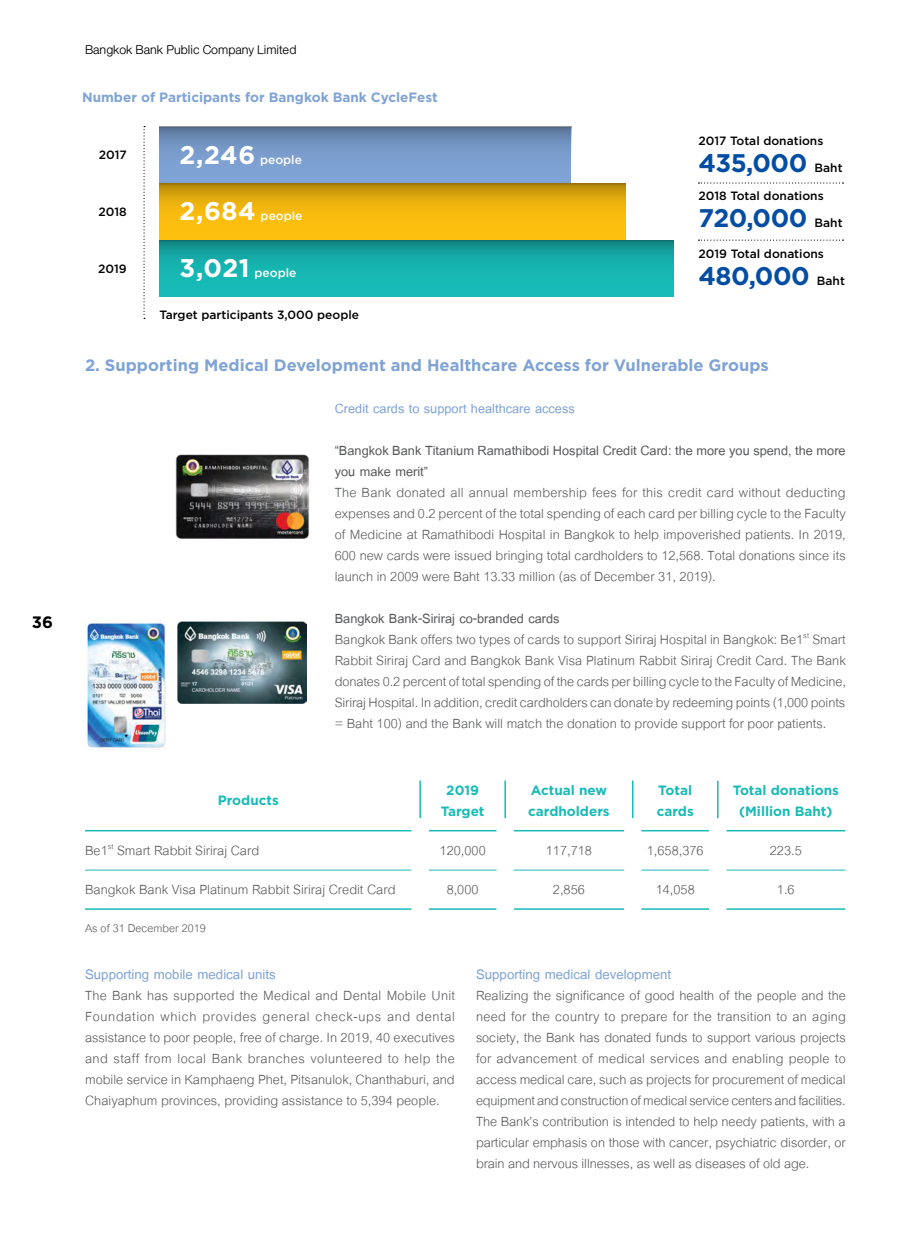
<style>
.page{position:relative;width:918px;height:1242px;background:#fff}
.page>*{position:absolute;margin:0;border:0;box-sizing:border-box;transform-origin:0 0}
.t1{font:700 25.5px "Gotham";letter-spacing:-.02em;color:#034ea2}
.Basic_13_5{font:700 20.25px "Cordia New";color:#7fa3d5}
.Basic__No_Space_Befo{font:19.5px/21px "Cordia New";color:#58595b;text-align:justify}
.t2{font:700 19.5px/21px "Cordia New";color:#58595b}
.Table__Base{font:19.5px "Cordia New";color:#58595b}
.Table_Centre{font:19.5px "Cordia New";color:#58595b}
.t3{font:700 19.5px "Cordia New";color:#7fa3d5}
.t4{font:18px "DB Helvethaica X 45 Li";color:#000}
.Heading{font:700 16.5px "Gotham";color:#7fa3d5}
.Table_Note{font:16.5px "Cordia New";color:#58595b}
.t5{font:700 16.5px "Gotham";color:#000}
.Table_Header_Centre{font:700 13.5px/21px "Gotham";color:#18bbb7;text-align:center}
.t6{font:700 13.5px "Gotham";color:#7fa3d5}
.t7{font:500 12px "Gotham";color:#000}
.t8{font:500 12px "Gotham";color:#fff}
.s1{font-weight:700;font-size:25.5px}
.s2{font-weight:500;font-size:12px;color:#000}
</style>
<div class="page">
<hr style="left:85px;top:830px;width:327px;height:1px;background:#18bbb7">
<hr style="left:429px;top:830px;width:68px;height:1px;background:#18bbb7">
<hr style="left:514px;top:830px;width:110px;height:1px;background:#18bbb7">
<hr style="left:641px;top:830px;width:68px;height:1px;background:#18bbb7">
<hr style="left:726px;top:830px;width:119px;height:1px;background:#18bbb7">
<hr style="left:85px;top:870px;width:327px;height:1px;background:#18bbb7">
<hr style="left:429px;top:870px;width:68px;height:1px;background:#18bbb7">
<hr style="left:514px;top:870px;width:110px;height:1px;background:#18bbb7">
<hr style="left:641px;top:870px;width:68px;height:1px;background:#18bbb7">
<hr style="left:726px;top:870px;width:119px;height:1px;background:#18bbb7">
<hr style="left:85px;top:908px;width:327px;height:2px;background:#18bbb7">
<hr style="left:429px;top:908px;width:68px;height:2px;background:#18bbb7">
<hr style="left:514px;top:908px;width:110px;height:2px;background:#18bbb7">
<hr style="left:641px;top:908px;width:68px;height:2px;background:#18bbb7">
<hr style="left:726px;top:908px;width:119px;height:2px;background:#18bbb7">
<hr style="left:419px;top:781px;width:2px;height:37px;background:#18bbb7">
<hr style="left:504px;top:781px;width:2px;height:37px;background:#18bbb7">
<hr style="left:632px;top:781px;width:2px;height:37px;background:#18bbb7">
<hr style="left:717px;top:781px;width:2px;height:37px;background:#18bbb7">
<svg style="left:143px;top:126px;width:2px;height:193px"></svg>
<svg style="left:159px;top:127px;width:412px;height:56px;background:#7596c5"></svg>
<svg style="left:159px;top:183px;width:467px;height:57px;background:#e9b00d"></svg>
<svg style="left:159px;top:240px;width:515px;height:57px;background:#15aca8"></svg>
<svg style="left:698px;top:240px;width:146px;height:1px"></svg>
<svg style="left:698px;top:182px;width:146px;height:2px"></svg>
<img style="left:175px;top:454px;width:135px;height:85px">
<img style="left:177px;top:622px;width:130px;height:82px">
<img style="left:85px;top:622px;width:81px;height:126px">
<p class="t5" style="left:32px;top:613px;width:23px">36</p>
<p class="t4" style="left:85px;top:40px;width:213px">Bangkok Bank Public Company Limited</p>
<p class="t6" style="left:82px;top:89px;width:357px">Number of Participants for Bangkok Bank CycleFest</p>
<p class="t7" style="left:99px;top:148px;width:30px">2017</p>
<p class="t7" style="left:99px;top:205px;width:30px">2018</p>
<p class="t7" style="left:98px;top:262px;width:30px">2019</p>
<p class="t8" style="left:180px;top:153px;width:124px"><span class="s1">2,246</span> people</p>
<p class="t8" style="left:180px;top:209px;width:124px"><span class="s1">2,684</span> people</p>
<p class="t8" style="left:180px;top:266px;width:118px"><span class="s1">3,021</span> people</p>
<p class="t7" style="left:159px;top:308px;width:201px">Target participants 3,000 people</p>
<p class="t7" style="left:698px;top:134px;width:126px">2017 Total donations</p>
<h1 class="t1" style="left:698px;top:148px;width:146px">435,000 <span class="s2">Baht</span></h1>
<p class="t7" style="left:698px;top:189px;width:127px">2018 Total donations</p>
<h1 class="t1" style="left:698px;top:204px;width:146px">720,000 <span class="s2">Baht</span></h1>
<p class="t7" style="left:698px;top:247px;width:127px">2019 Total donations</p>
<h1 class="t1" style="left:698px;top:262px;width:148px">480,000 <span class="s2">Baht</span></h1>
<p class="Heading" style="left:85px;top:356px;width:685px">2. Supporting Medical Development and Healthcare Access for Vulnerable Groups</p>
<p class="t3" style="left:335px;top:397px;width:242px">Credit cards to support healthcare access</p>
<p class="t2" style="left:335px;top:440px;width:513px">“Bangkok Bank Titanium Ramathibodi Hospital Credit Card: the more you spend, the more you make merit”</p>
<p class="Basic__No_Space_Befo" style="left:335px;top:481px;width:513px">The Bank donated all annual membership fees for this credit card without deducting expenses and 0.2 percent of the total spending of each card per billing cycle to the Faculty of Medicine at Ramathibodi Hospital in Bangkok to help impoverished patients. In 2019, 600 new cards were issued bringing total cardholders to 12,568. Total donations since its launch in 2009 were Baht 13.33 million (as of December 31, 2019).</p>
<p class="t2" style="left:335px;top:608px;width:226px">Bangkok Bank-Siriraj co-branded cards</p>
<p class="Basic__No_Space_Befo" style="left:335px;top:628px;width:513px">Bangkok Bank offers two types of cards to support Siriraj Hospital in Bangkok: Be1<sup>st</sup> Smart Rabbit Siriraj Card and Bangkok Bank Visa Platinum Rabbit Siriraj Credit Card. The Bank donates 0.2 percent of total spending of the cards per billing cycle to the Faculty of Medicine, Siriraj Hospital. In addition, credit cardholders can donate by redeeming points (1,000 points = Baht 100) and the Bank will match the donation to provide support for poor patients.</p>
<p class="Table_Header_Centre" style="left:218px;top:790px;width:63px">Products</p>
<p class="Table_Header_Centre" style="left:441px;top:779px;width:45px">2019<br>Target</p>
<p class="Table_Header_Centre" style="left:528px;top:779px;width:83px;text-align:left">Actual new cardholders</p>
<p class="Table_Header_Centre" style="left:657px;top:779px;width:39px;text-align:left">Total cards</p>
<p class="Table_Header_Centre" style="left:733px;top:779px;width:108px">Total donations (Million Baht)</p>
<p class="Table__Base" style="left:85px;top:838px;width:176px">Be1<sup>st</sup> Smart Rabbit Siriraj Card</p>
<p class="Table_Centre" style="left:440px;top:838px;width:48px">120,000</p>
<p class="Table_Centre" style="left:546px;top:838px;width:48px">117,718</p>
<p class="Table_Centre" style="left:647px;top:838px;width:58px">1,658,376</p>
<p class="Table_Centre" style="left:770px;top:838px;width:34px">223.5</p>
<p class="Table__Base" style="left:85px;top:877px;width:312px">Bangkok Bank Visa Platinum Rabbit Siriraj Credit Card</p>
<p class="Table_Centre" style="left:447px;top:877px;width:34px">8,000</p>
<p class="Table_Centre" style="left:553px;top:877px;width:34px">2,856</p>
<p class="Table_Centre" style="left:656px;top:877px;width:41px">14,058</p>
<p class="Table_Centre" style="left:777px;top:877px;width:19px">1.6</p>
<p class="Table_Note" style="left:85px;top:918px;width:122px">As of 31 December 2019</p>
<p class="Basic_13_5" style="left:85px;top:962px;width:192px">Supporting mobile medical units</p>
<p class="Basic__No_Space_Befo" style="left:85px;top:984px;width:372px">The Bank has supported the Medical and Dental Mobile Unit Foundation which provides general check-ups and dental assistance to poor people, free of charge. In 2019, 40 executives and staff from local Bank branches volunteered to help the mobile service in Kamphaeng Phet, Pitsanulok, Chanthaburi, and Chaiyaphum provinces, providing assistance to 5,394 people.</p>
<p class="Basic_13_5" style="left:476px;top:962px;width:197px">Supporting medical development</p>
<p class="Basic__No_Space_Befo" style="left:476px;top:984px;width:372px">Realizing the significance of good health of the people and the need for the country to prepare for the transition to an aging society, the Bank has donated funds to support various projects for advancement of medical services and enabling people to access medical care, such as projects for procurement of medical equipment and construction of medical service centers and facilities.<br>The Bank’s contribution is intended to help needy patients, with a particular emphasis on those with cancer, psychiatric disorder, or brain and nervous illnesses, as well as diseases of old age.</p>
</div>
